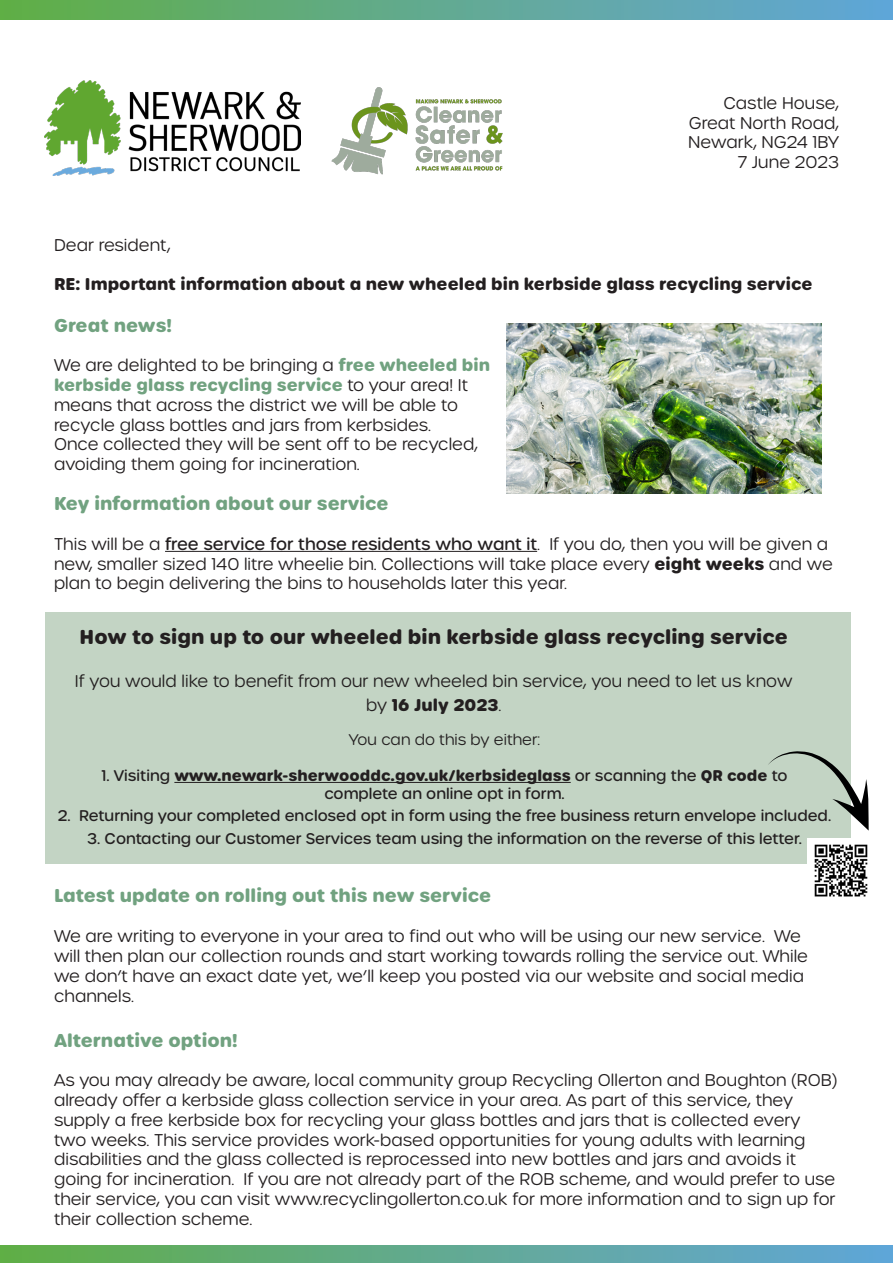
<style>
.page{position:relative;width:893px;height:1263px;background:#fff}
.page>*{position:absolute;margin:0;border:0;box-sizing:border-box;transform-origin:0 0}
.t1{font:700 19.5px "Urbane Rounded";color:#231f20}
.t2{font:700 18px "Urbane Rounded";color:#71a280}
.t3{font:300 16.5px/19.8px "Urbane Rounded";color:#231f20}
.t4{font:700 16.5px "Urbane Rounded";color:#231f20}
.t5{font:700 16.5px "Urbane Rounded";color:#71a280}
.t6{font:500 15px "Urbane Rounded";color:#231f20}
.t7{font:700 15px "Urbane Rounded";color:#231f20}
.t8{font:300 15px "Urbane Rounded";color:#231f20}
.s1{font-weight:700;color:#71a280}
.s2{font-weight:300;color:#231f20}
.s3{font-weight:500}
.s4{font-weight:700}
.s5{font-weight:300}
</style>
<div class="page">
<img style="left:45px;top:81px;width:256px;height:95px">
<hr style="left:165px;top:551px;width:372px;height:1px;background:#231f20">
<div style="left:0;top:0;width:893px;height:19px;background:linear-gradient(to right,#61ae47,#62a6da)"></div>
<div style="left:0;top:1245px;width:893px;height:18px;background:linear-gradient(to right,#61ae47,#62a6da)"></div>
<img style="left:506px;top:323px;width:316px;height:170px">
<div style="left:45px;top:612px;width:805px;height:252px;background:#c3d4c4"></div>
<hr style="left:174px;top:782px;width:397px;height:1px;background:#231f20">
<img style="left:808px;top:839px;width:60px;height:58px">
<svg style="left:768px;top:751px;width:101px;height:80px"></svg>
<img style="left:331px;top:87px;width:172px;height:88px">
<p class="t3" style="left:723px;top:93px;width:117px">Castle House,</p>
<p class="t3" style="left:689px;top:113px;width:152px">Great North Road,</p>
<p class="t3" style="left:688px;top:133px;width:152px">Newark, NG24 1BY</p>
<p class="t3" style="left:738px;top:152px;width:103px">7 June 2023</p>
<p class="t3" style="left:54px;top:235px;width:118px">Dear resident,</p>
<p class="t4" style="left:54px;top:273px;width:760px">RE: Important information about a new wheeled bin kerbside glass recycling service</p>
<p class="t2" style="left:54px;top:313px;width:119px">Great news!</p>
<p class="t3" style="left:54px;top:355px;width:437px">We are delighted to be bringing a <span class="s1">free wheeled bin</span></p>
<p class="t5" style="left:54px;top:374px;width:415px">kerbside glass recycling service <span class="s2">to your area! It</span></p>
<p class="t3" style="left:54px;top:395px;width:405px">means that across the district we will be able to</p>
<p class="t3" style="left:54px;top:415px;width:379px">recycle glass bottles and jars from kerbsides.</p>
<p class="t3" style="left:54px;top:435px;width:426px">Once collected they will be sent off to be recycled,</p>
<p class="t3" style="left:54px;top:454px;width:307px">avoiding them going for incineration.</p>
<p class="t2" style="left:54px;top:491px;width:336px">Key information about our service</p>
<p class="t3" style="left:54px;top:534px;width:780px">This will be a <span class="s3">free service for those residents who want it</span>. If you do, then you will be given a new, smaller sized 140 litre wheelie bin. Collections will take place every <span class="s4">eight weeks</span> and we plan to begin delivering the bins to households later this year.</p>
<p class="t1" style="left:80px;top:623px;width:710px">How to sign up to our wheeled bin kerbside glass recycling service</p>
<p class="t3" style="left:75px;top:671px;width:719px">If you would like to benefit from our new wheeled bin service, you need to let us know</p>
<p class="t4" style="left:366px;top:693px;width:137px"><span class="s5">by</span> 16 July 2023<span class="s5">.</span></p>
<p class="t8" style="left:349px;top:730px;width:193px">You can do this by either:</p>
<p class="t7" style="left:102px;top:765px;width:687px"><span class="s3">1. Visiting</span> www.newark-sherwooddc.gov.uk/kerbsideglass <span class="s3">or scanning the</span> QR code <span class="s3">to</span></p>
<p class="t6" style="left:324px;top:784px;width:242px">complete an online opt in form.</p>
<p class="t6" style="left:58px;top:806px;width:775px">2. Returning your completed enclosed opt in form using the free business return envelope included.</p>
<p class="t6" style="left:87px;top:829px;width:716px">3. Contacting our Customer Services team using the information on the reverse of this letter.</p>
<p class="t2" style="left:54px;top:883px;width:439px">Latest update on rolling out this new service</p>
<p class="t3" style="left:54px;top:926px;width:755px">We are writing to everyone in your area to find out who will be using our new service. We will then plan our collection rounds and start working towards rolling the service out. While we don’t have an exact date yet, we’ll keep you posted via our website and social media channels.</p>
<p class="t2" style="left:54px;top:1027px;width:185px">Alternative option!</p>
<p class="t3" style="left:54px;top:1070px;width:785px">As you may already be aware, local community group Recycling Ollerton and Boughton (ROB) already offer a kerbside glass collection service in your area. As part of this service, they supply a free kerbside box for recycling your glass bottles and jars that is collected every<br>two weeks. This service provides work-based opportunities for young adults with learning disabilities and the glass collected is reprocessed into new bottles and jars and avoids it going for incineration. If you are not already part of the ROB scheme, and would prefer to use their service, you can visit www.recyclingollerton.co.uk for more information and to sign up for their collection scheme.</p>
</div>
